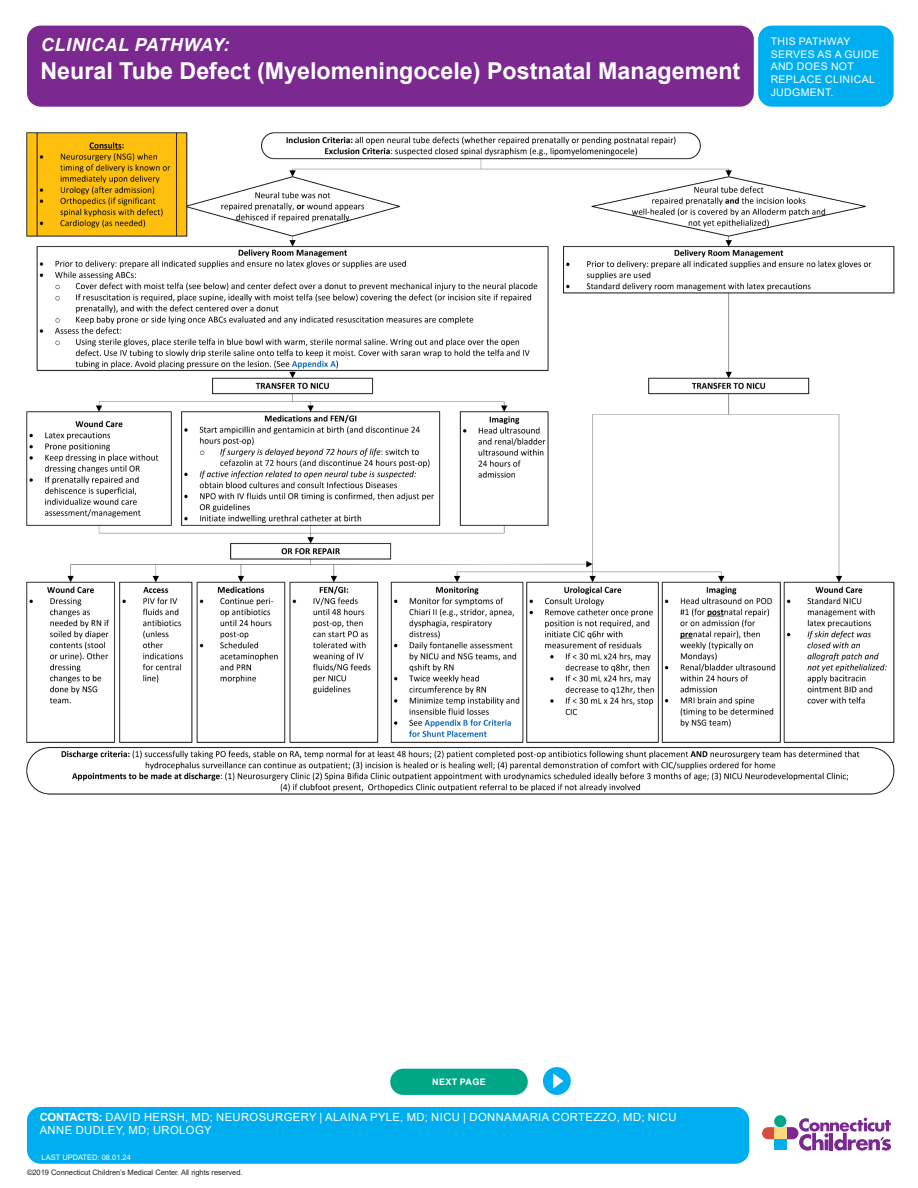
<style>
.page{position:relative;width:918px;height:1188px;background:#fff}
.page>*{position:absolute;margin:0;border:0;box-sizing:border-box;transform-origin:0 0}
.t1{font:700 23.25px "Arial";color:#fff}
.t2{font:italic 700 18px "Arial";letter-spacing:.035em;color:#fff}
.t3{font:11.25px/13.5px "Arial";letter-spacing:.035em;color:#fff}
.t4{font:10.5px/12.6px "Arial";letter-spacing:.035em;color:#fff}
.t5{font:700 9px "Arial";letter-spacing:.035em;color:#fff}
.t6{font:7.5px "Arial";letter-spacing:-.005em;color:#231f20}
.t7{font:7.5px "Arial";color:#fff}
.s1{font-weight:700}
</style>
<div class="page">
<svg style="left:762px;top:1115px;width:129px;height:36px"></svg>
<div style="left:774px;top:1127px;width:12px;height:12px;background:#fed77d"></div>
<div style="left:774px;top:1139px;width:12px;height:11px;background:#00aeef"></div>
<div style="left:27px;top:26px;width:727px;height:81px;background:#7b2991;border-radius:14px"></div>
<div style="left:758px;top:26px;width:136px;height:81px;background:#00aeef;border-radius:14px"></div>
<div style="left:27px;top:1107px;width:722px;height:57px;background:#00aeef;border-radius:14px"></div>
<img style="left:26px;top:132px;width:869px;height:663px">
<div style="left:390px;top:1069px;width:138px;height:26px;background:#00a786;border-radius:13px"></div>
<div style="left:543px;top:1067px;width:28px;height:28px;background:#00aeef;border-radius:50%"></div>
<svg style="left:553px;top:1073px;width:10px;height:16px"></svg>
<p class="t2" style="left:41px;top:32px;width:190px">CLINICAL PATHWAY:</p>
<p class="t1" style="left:40px;top:54px;width:701px">Neural Tube Defect (Myelomeningocele) Postnatal Management</p>
<p class="t4" style="left:771px;top:35px;width:110px">THIS PATHWAY<br>SERVES AS A GUIDE<br>AND DOES NOT<br>REPLACE CLINICAL<br>JUDGMENT.</p>
<p class="t5" style="left:432px;top:1076px;width:55px">NEXT PAGE</p>
<p class="t3" style="left:40px;top:1110px;width:638px"><span class="s1">CONTACTS:</span> DAVID HERSH, MD; NEUROSURGERY | ALAINA PYLE, MD; NICU | DONNAMARIA CORTEZZO, MD; NICU<br>ANNE DUDLEY, MD; UROLOGY</p>
<p class="t7" style="left:42px;top:1152px;width:91px">LAST UPDATED: 08.01.24</p>
<p class="t6" style="left:27px;top:1167px;width:217px">©2019 Connecticut Children’s Medical Center. All rights reserved.</p>
</div>
